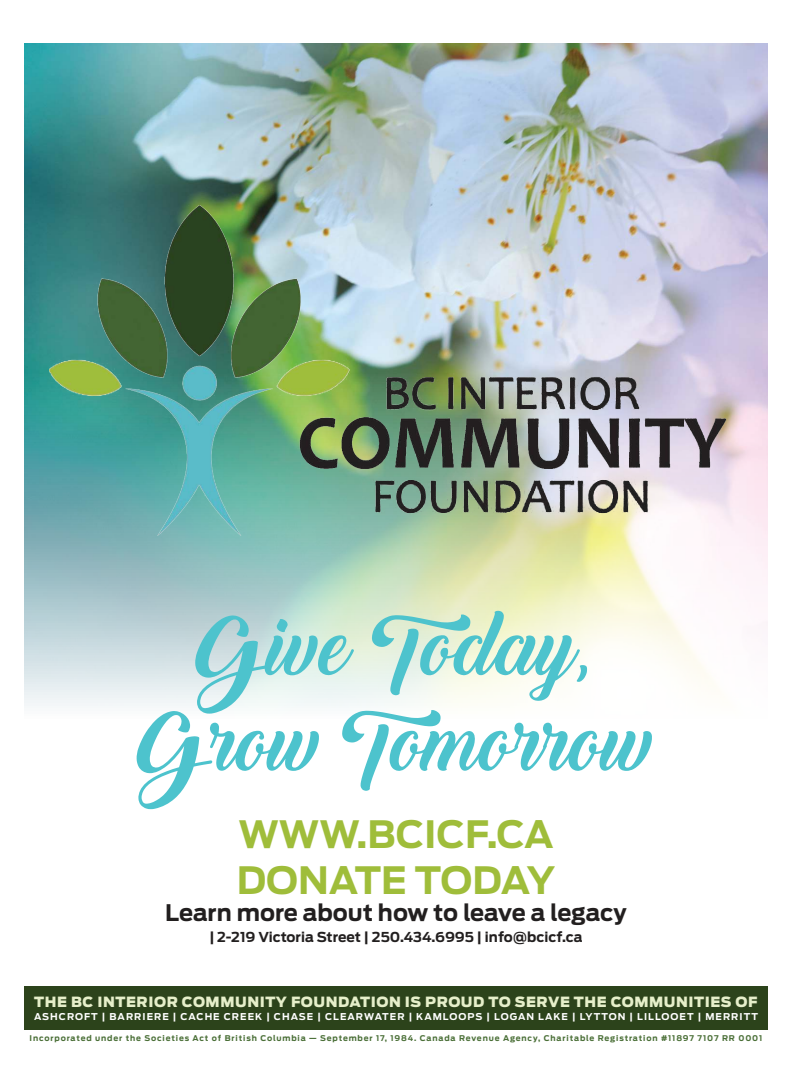
<style>
.page{position:relative;width:792px;height:1068px;background:#fff}
.page>*{position:absolute;margin:0;border:0;box-sizing:border-box;transform-origin:0 0}
.t1{font:79.6px/95.6px "Backto Black Demo";letter-spacing:-.01em;color:#4dc3cd;text-align:center}
.t2{font:700 37.4px/45.4px "Antenna";color:#9fbd3a}
.t3{font:700 22.7px "Antenna";letter-spacing:-.005em;color:#221f1f}
.t4{font:900 14px "Antenna";letter-spacing:.04em;color:#e6efca}
.t5{font:700 13.6px "Antenna";color:#221f1f}
.t6{font:700 9.4px "Antenna";letter-spacing:.11em;color:#fff}
.t7{font:700 7.8px "Antenna";letter-spacing:.11em;color:#4a6f37}
</style>
<div class="page">
<div style="left:24px;top:986px;width:744px;height:44px;background:#2c431b"></div>
<img style="left:24px;top:43px;width:744px;height:663px">
<img style="left:49px;top:205px;width:685px;height:331px">
<h1 class="t1" style="left:136px;top:614px;width:521px">Give Today,<br>Grow Tomorrow</h1>
<h2 class="t2" style="left:237px;top:814px;width:320px">WWW.BCICF.CA<br>DONATE TODAY</h2>
<h3 class="t3" style="left:165px;top:903px;width:463px">Learn more about how to leave a legacy</h3>
<h3 class="t5" style="left:209px;top:932px;width:375px">| 2-219 Victoria Street | 250.434.6995 | info@bcicf.ca</h3>
<h3 class="t4" style="left:34px;top:997px;width:725px">THE BC INTERIOR COMMUNITY FOUNDATION IS PROUD TO SERVE THE COMMUNITIES OF</h3>
<p class="t6" style="left:34px;top:1013px;width:725px">ASHCROFT | BARRIERE | CACHE CREEK | CHASE | CLEARWATER | KAMLOOPS | LOGAN LAKE | LYTTON | LILLOOET | MERRITT</p>
<p class="t7" style="left:30px;top:1035px;width:734px">Incorporated under the Societies Act of British Columbia — September 17, 1984. Canada Revenue Agency, Charitable Registration #11897 7107 RR 0001</p>
</div>
